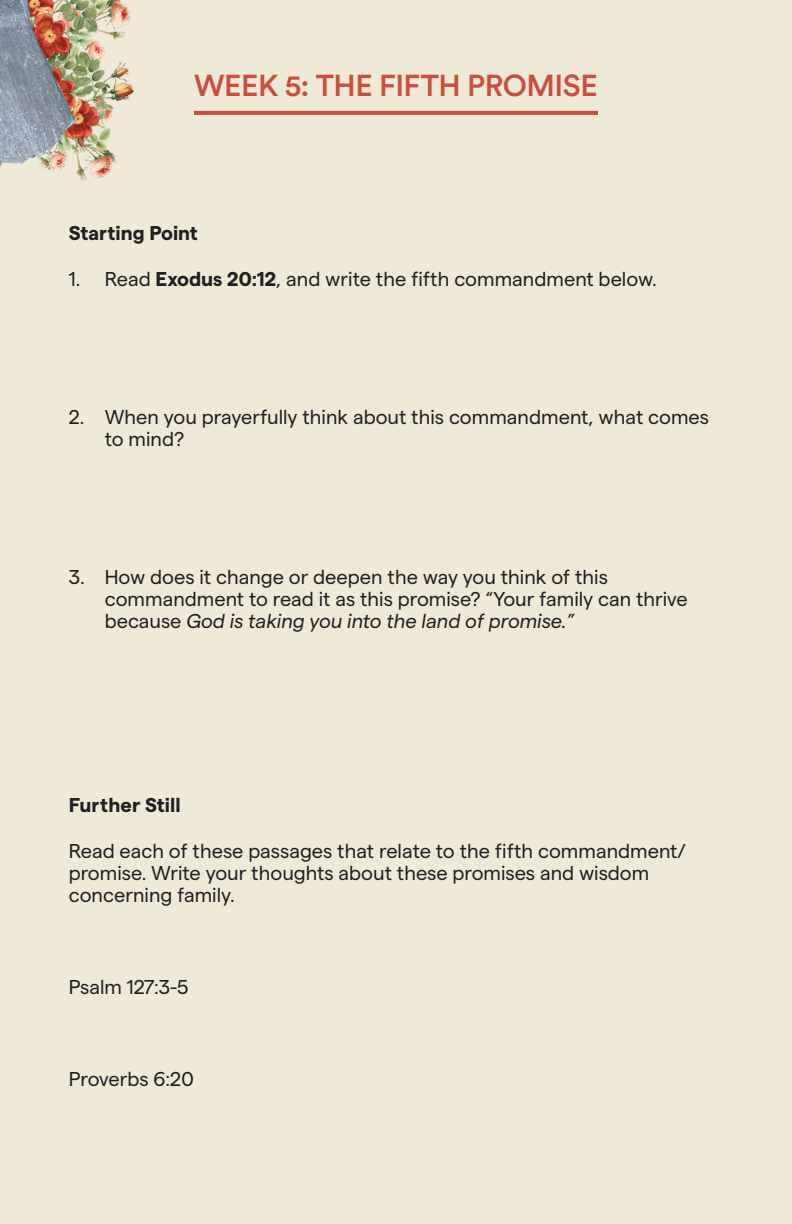
<style>
.page{position:relative;width:792px;height:1224px;background:#efe9d7}
.page>*{position:absolute;margin:0;border:0;box-sizing:border-box;transform-origin:0 0}
.t1{font:500 30px "Circular Std";letter-spacing:-.015em;color:#cb4e3e}
.t2{font:20px/22px "Matter";color:#231f20}
.t3{font:700 20px "Matter";color:#231f20}
.s1{font-weight:700}
.s2{font-style:italic}
</style>
<div class="page">
<svg style="left:194px;top:111px;width:404px;height:4px;background:#cc5242"></svg>
<img style="left:76px;top:0;width:58px;height:180px">
<img style="left:0;top:0;width:76px;height:171px">
<p class="t1" style="left:194px;top:67px;width:405px">WEEK 5: THE FIFTH PROMISE</p>
<p class="t3" style="left:69px;top:218px;width:131px">Starting Point</p>
<p class="t2" style="left:69px;top:267px;width:590px">1. Read <span class="s1">Exodus 20:12</span>, and write the fifth commandment below.</p>
<p class="t2" style="left:105px;top:405px;width:606px;text-indent:-36px">2. When you prayerfully think about this commandment, what comes to mind?</p>
<p class="t2" style="left:105px;top:565px;width:585px;text-indent:-36px">3. How does it change or deepen the way you think of this commandment to read it as this promise? “Your family can thrive because <span class="s2">God is taking you into the land of promise.”</span></p>
<p class="t3" style="left:69px;top:790px;width:113px">Further Still</p>
<p class="t2" style="left:69px;top:839px;width:619px">Read each of these passages that relate to the fifth commandment/ promise. Write your thoughts about these promises and wisdom concerning family.</p>
<p class="t2" style="left:69px;top:975px;width:121px">Psalm 127:3-5</p>
<p class="t2" style="left:69px;top:1067px;width:126px">Proverbs 6:20</p>
</div>
